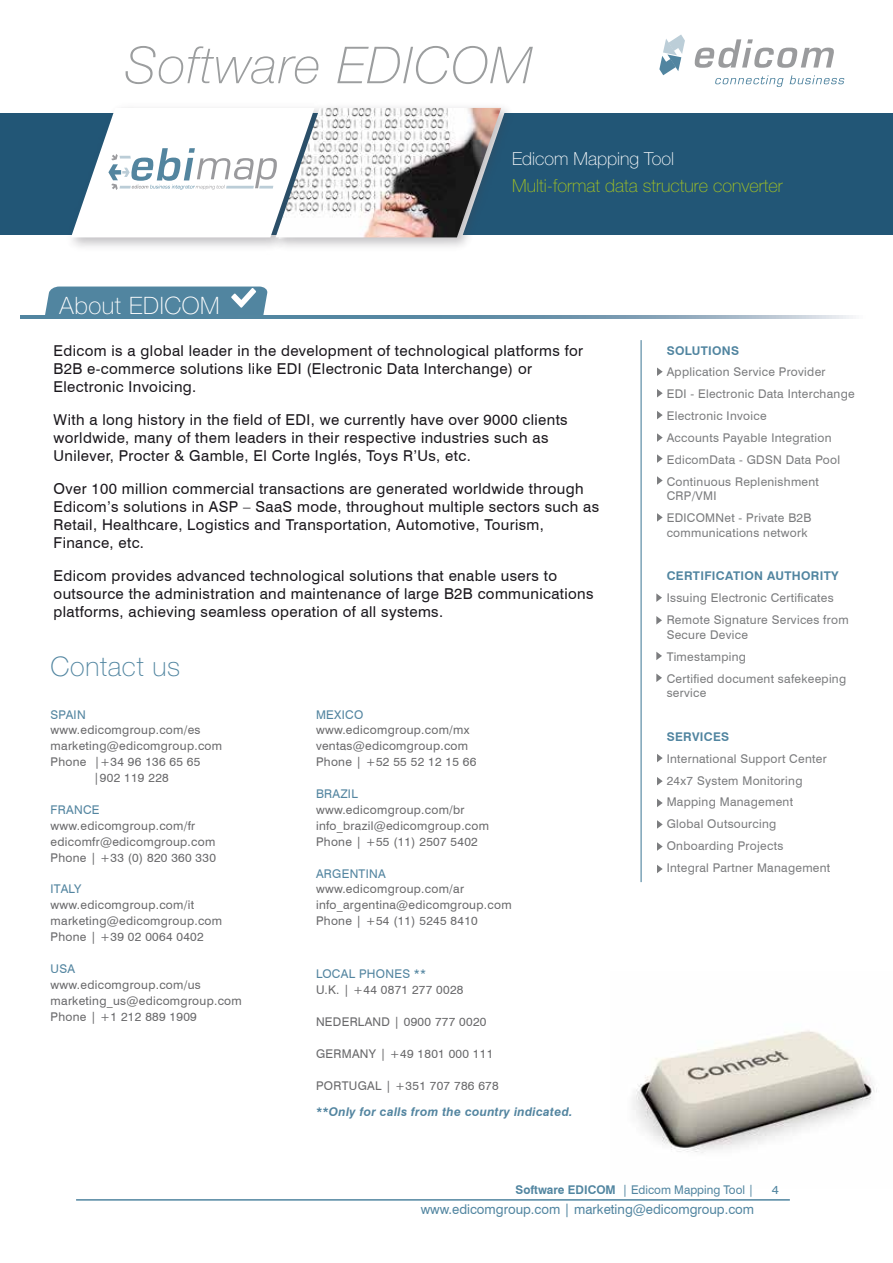
<style>
.page{position:relative;width:893px;height:1263px;background:#fff}
.page>*{position:absolute;margin:0;border:0;box-sizing:border-box;transform-origin:0 0}
.t1{font:italic 100 51px "Helvetica Neue";letter-spacing:.025em;color:#9c9e9f}
.t2{font:100 27px "Helvetica Neue";letter-spacing:.025em;color:#5185a0}
.t3{font:100 24px "Helvetica Neue";letter-spacing:.025em;color:#fff}
.t4{font:100 18px "Helvetica Neue";color:#a5c421}
.t5{font:100 18px "Helvetica Neue";color:#fff}
.t6{font:15px/18px "Swiss 721 BT";letter-spacing:.025em;color:#1a171c}
.t7{font:13.5px "Swiss 721 BT";color:#5185a0}
.t8{font:12px/15.9px "Swiss 721 BT";letter-spacing:.025em;color:#69696b}
.t9{font:12px/21.9px "Swiss 721 BT";letter-spacing:.025em;color:#7b7c7e}
.t10{font:12px "Swiss 721 BT";letter-spacing:.025em;color:#5385a0}
.t11{font:700 12px "Swiss 721 BT";letter-spacing:.025em;color:#5185a0}
.t12{font:italic 700 12px "Swiss 721 BT";letter-spacing:.025em;color:#5385a0}
.t13{font:12px "Swiss 721 BT";color:#5185a0}
.t14{font:12px "Swiss 721 BT";color:#5185a0;scale:1.08 1}
.s1{font-weight:700}
</style>
<div class="page">
<img style="left:633px;top:1030px;width:244px;height:123px">
<hr style="left:76px;top:1199px;width:714px;height:1px;background:#5185a0">
<svg style="left:694px;top:39px;width:140px;height:29px"></svg>
<svg style="left:659px;top:35px;width:26px;height:40px"></svg>
<svg style="left:715px;top:75px;width:68px;height:12px"></svg>
<svg style="left:790px;top:75px;width:55px;height:9px"></svg>
<div style="left:0;top:113px;width:893px;height:122px;background:#225676"></div>
<svg style="left:71px;top:108px;width:435px;height:131px;background:#c7cbce"></svg>
<svg style="left:21px;top:315px;width:832px;height:3px;background:#7097ae"></svg>
<div style="left:45px;top:287px;width:223px;height:28px;background:#5185a0"></div>
<svg style="left:657px;top:367px;width:6px;height:9px"></svg>
<svg style="left:657px;top:389px;width:6px;height:8px"></svg>
<svg style="left:657px;top:411px;width:6px;height:8px"></svg>
<svg style="left:657px;top:433px;width:6px;height:9px"></svg>
<svg style="left:657px;top:454px;width:6px;height:9px"></svg>
<svg style="left:657px;top:476px;width:6px;height:9px"></svg>
<svg style="left:657px;top:513px;width:6px;height:9px"></svg>
<svg style="left:656px;top:593px;width:6px;height:9px"></svg>
<svg style="left:656px;top:616px;width:6px;height:8px"></svg>
<svg style="left:656px;top:652px;width:6px;height:8px"></svg>
<svg style="left:656px;top:673px;width:6px;height:9px"></svg>
<svg style="left:657px;top:754px;width:6px;height:8px"></svg>
<svg style="left:657px;top:777px;width:6px;height:8px"></svg>
<svg style="left:657px;top:799px;width:6px;height:8px"></svg>
<svg style="left:657px;top:820px;width:6px;height:9px"></svg>
<svg style="left:657px;top:842px;width:6px;height:9px"></svg>
<svg style="left:657px;top:865px;width:6px;height:8px"></svg>
<hr style="left:640px;top:340px;width:2px;height:542px;background:#5185a0">
<h1 class="t1" style="left:125px;top:36px;width:409px">Software EDICOM</h1>
<p class="t5" style="left:512px;top:148px;width:164px">Edicom Mapping Tool</p>
<p class="t4" style="left:512px;top:175px;width:272px">Multi-format data structure converter</p>
<h3 class="t3" style="left:60px;top:291px;width:162px">About EDICOM</h3>
<p class="t6" style="left:54px;top:341px;width:531px">Edicom is a global leader in the development of technological platforms for<br>B2B e-commerce solutions like EDI (Electronic Data Interchange) or<br>Electronic Invoicing.</p>
<p class="t6" style="left:54px;top:410px;width:516px">With a long history in the field of EDI, we currently have over 9000 clients worldwide, many of them leaders in their respective industries such as<br>Unilever, Procter &amp; Gamble, El Corte Inglés, Toys R’Us, etc.</p>
<p class="t6" style="left:54px;top:479px;width:547px">Over 100 million commercial transactions are generated worldwide through Edicom’s solutions in ASP – SaaS mode, throughout multiple sectors such as Retail, Healthcare, Logistics and Transportation, Automotive, Tourism, Finance, etc.</p>
<p class="t6" style="left:54px;top:566px;width:541px">Edicom provides advanced technological solutions that enable users to outsource the administration and maintenance of large B2B communications platforms, achieving seamless operation of all systems.</p>
<h2 class="t2" style="left:51px;top:651px;width:131px">Contact us</h2>
<p class="t10" style="left:51px;top:707px;width:37px">SPAIN</p>
<p class="t8" style="left:51px;top:722px;width:151px">www.edicomgroup.com/es</p>
<p class="t8" style="left:51px;top:738px;width:173px">marketing@edicomgroup.com</p>
<p class="t8" style="left:51px;top:754px;width:151px">Phone |+34 96 136 65 65</p>
<p class="t8" style="left:94px;top:770px;width:77px">|902 119 228</p>
<p class="t10" style="left:51px;top:802px;width:50px">FRANCE</p>
<p class="t8" style="left:51px;top:817px;width:167px">www.edicomgroup.com/fr edicomfr@edicomgroup.com<br>Phone | +33 (0) 820 360 330</p>
<p class="t10" style="left:51px;top:882px;width:32px">ITALY</p>
<p class="t8" style="left:51px;top:897px;width:173px">www.edicomgroup.com/it marketing@edicomgroup.com<br>Phone | +39 02 0064 0402</p>
<p class="t10" style="left:51px;top:961px;width:26px">USA</p>
<p class="t8" style="left:51px;top:976px;width:193px">www.edicomgroup.com/us marketing_us@edicomgroup.com<br>Phone | +1 212 889 1909</p>
<p class="t10" style="left:316px;top:707px;width:49px">MEXICO</p>
<p class="t8" style="left:316px;top:722px;width:162px">www.edicomgroup.com/mx ventas@edicomgroup.com<br>Phone | +52 55 52 12 15 66</p>
<p class="t10" style="left:316px;top:786px;width:43px">BRAZIL</p>
<p class="t8" style="left:316px;top:802px;width:175px">www.edicomgroup.com/br info_brazil@edicomgroup.com<br>Phone | +55 (11) 2507 5402</p>
<p class="t10" style="left:316px;top:866px;width:71px">ARGENTINA</p>
<p class="t8" style="left:316px;top:881px;width:197px">www.edicomgroup.com/ar info_argentina@edicomgroup.com<br>Phone | +54 (11) 5245 8410</p>
<p class="t10" style="left:316px;top:967px;width:112px">LOCAL PHONES **</p>
<p class="t8" style="left:316px;top:982px;width:149px">U.K. | +44 0871 277 0028</p>
<p class="t8" style="left:316px;top:1014px;width:172px">NEDERLAND | 0900 777 0020</p>
<p class="t8" style="left:316px;top:1045px;width:179px">GERMANY | +49 1801 000 111</p>
<p class="t8" style="left:316px;top:1077px;width:184px">PORTUGAL | +351 707 786 678</p>
<p class="t12" style="left:316px;top:1105px;width:258px">**Only for calls from the country indicated.</p>
<p class="t11" style="left:667px;top:343px;width:74px">SOLUTIONS</p>
<p class="t9" style="left:667px;top:361px;width:189px">Application Service Provider<br>EDI - Electronic Data Interchange<br>Electronic Invoice<br>Accounts Payable Integration<br>EdicomData - GDSN Data Pool<br>Continuous Replenishment</p>
<p class="t9" style="left:667px;top:485px;width:146px">CRP/VMI<br>EDICOMNet - Private B2B</p>
<p class="t9" style="left:667px;top:521px;width:143px">communications network</p>
<p class="t11" style="left:667px;top:569px;width:173px">CERTIFICATION AUTHORITY</p>
<p class="t9" style="left:667px;top:587px;width:183px">Issuing Electronic Certificates<br>Remote Signature Services from</p>
<p class="t9" style="left:667px;top:623px;width:181px">Secure Device<br>Timestamping<br>Certified document safekeeping</p>
<p class="t9" style="left:667px;top:682px;width:41px">service</p>
<p class="t11" style="left:667px;top:729px;width:64px">SERVICES</p>
<p class="t9" style="left:667px;top:747px;width:165px">International Support Center<br>24x7 System Monitoring<br>Mapping Management<br>Global Outsourcing<br>Onboarding Projects<br>Integral Partner Management</p>
<p class="t13" style="left:516px;top:1182px;width:240px"><span class="s1">Software EDICOM</span> | Edicom Mapping Tool |</p>
<p class="t7" style="left:421px;top:1201px;width:335px">www.edicomgroup.com | marketing@edicomgroup.com</p>
<p class="t14" style="left:772px;top:1182px;width:8px">4</p>
</div>
